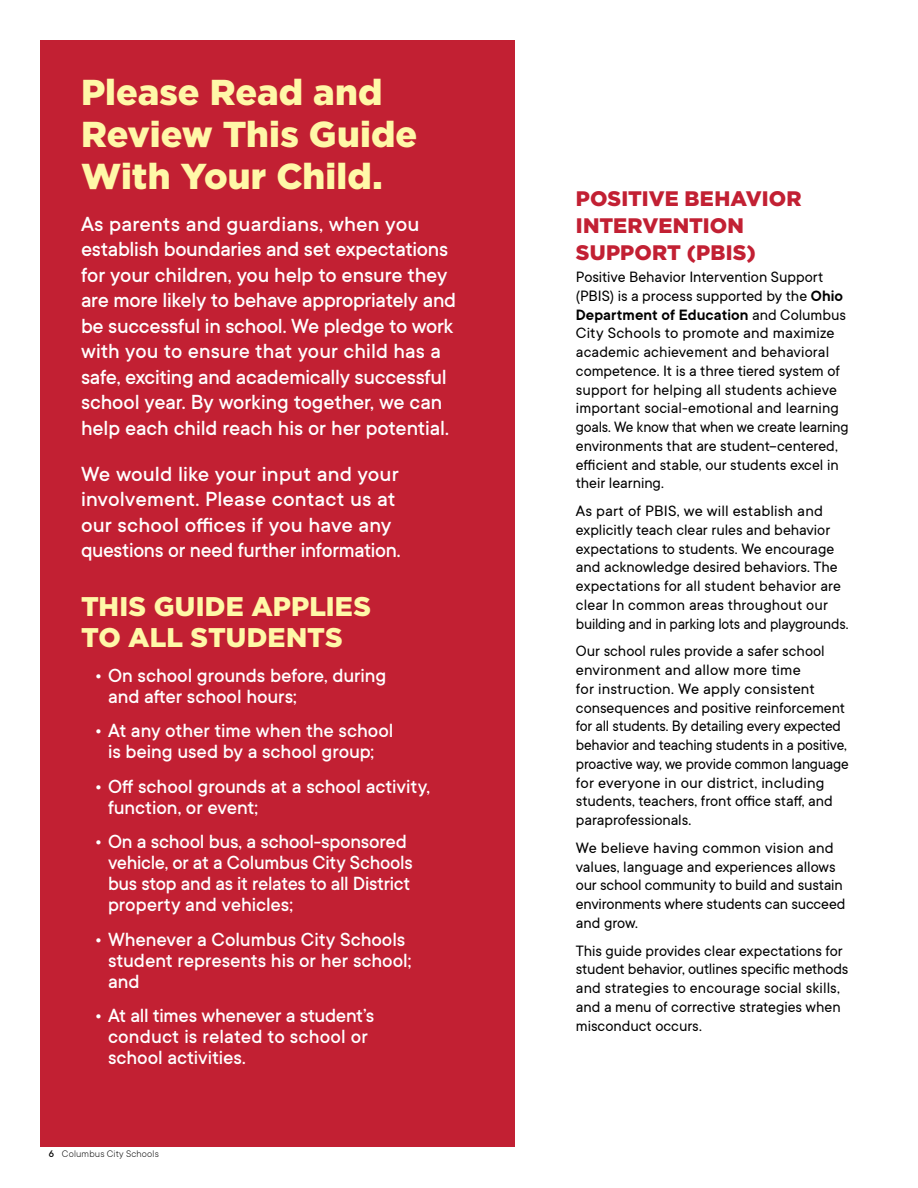
<style>
.page{position:relative;width:918px;height:1188px;background:#fff}
.page>*{position:absolute;margin:0;border:0;box-sizing:border-box;transform-origin:0 0}
.t1{font:900 36px/42px "Gotham";color:#fff8a8}
.t2{font:900 27px/31.5px "Gotham";letter-spacing:.005em;color:#fff8a8}
.t3{font:500 22.5px/25.5px "TT Commons";letter-spacing:-.01em;color:#fff}
.t4{font:500 21px/21px "TT Commons";letter-spacing:-.005em;color:#fff}
.t5{font:900 21px/27px "Gotham";letter-spacing:.005em;color:#c22033}
.t6{font:16.5px/18.8px "TT Commons";color:#000}
.t7{font:300 10.5px "TT Commons";letter-spacing:.015em;color:#000}
.s1{font-weight:500}
.s2{font-weight:600}
</style>
<div class="page">
<div style="left:40px;top:40px;width:475px;height:1108px;background:#c22033"></div>
<h1 class="t1" style="left:81px;top:71px;width:338px">Please Read and<br>Review This Guide<br>With Your Child.</h1>
<p class="t3" style="left:81px;top:211px;width:377px">As parents and guardians, when you establish boundaries and set expectations for your children, you help to ensure they are more likely to behave appropriately and be successful in school. We pledge to work with you to ensure that your child has a safe, exciting and academically successful school year. By working together, we can help each child reach his or her potential.</p>
<h3 class="t3" style="left:81px;top:461px;width:321px">We would like your input and your involvement. Please contact us at our school offices if you have any questions or need further information.</h3>
<h2 class="t2" style="left:81px;top:590px;width:292px">THIS GUIDE APPLIES<br>TO ALL STUDENTS</h2>
<p class="t4" style="left:108px;top:665px;width:280px;text-indent:-14px">• On school grounds before, during and after school hours;</p>
<p class="t4" style="left:94px;top:720px;width:300px;text-align:center">• At any other time when the school is being used by a school group;</p>
<p class="t4" style="left:108px;top:776px;width:324px;text-indent:-14px">• Off school grounds at a school activity, function, or event;</p>
<p class="t4" style="left:108px;top:831px;width:306px;text-indent:-14px">• On a school bus, a school-sponsored vehicle, or at a Columbus City Schools bus stop and as it relates to all District property and vehicles;</p>
<p class="t4" style="left:108px;top:929px;width:305px;text-indent:-14px">• Whenever a Columbus City Schools student represents his or her school; and</p>
<p class="t4" style="left:108px;top:1005px;width:268px;text-indent:-14px">• At all times whenever a student’s conduct is related to school or school activities.</p>
<p class="t7" style="left:49px;top:1148px;width:112px"><span class="s1">6</span> Columbus City Schools</p>
<p class="t5" style="left:576px;top:185px;width:227px">POSITIVE BEHAVIOR<br>INTERVENTION<br>SUPPORT (PBIS)</p>
<p class="t6" style="left:576px;top:268px;width:274px">Positive Behavior Intervention Support (PBIS) is a process supported by the <span class="s2">Ohio Department of Education</span> and Columbus City Schools to promote and maximize academic achievement and behavioral competence. It is a three tiered system of support for helping all students achieve important social-emotional and learning goals. We know that when we create learning environments that are student–centered, efficient and stable, our students excel in their learning.</p>
<p class="t6" style="left:576px;top:502px;width:274px">As part of PBIS, we will establish and explicitly teach clear rules and behavior expectations to students. We encourage and acknowledge desired behaviors. The expectations for all student behavior are clear In common areas throughout our building and in parking lots and playgrounds.</p>
<p class="t6" style="left:576px;top:642px;width:274px">Our school rules provide a safer school environment and allow more time<br>for instruction. We apply consistent consequences and positive reinforcement for all students. By detailing every expected behavior and teaching students in a positive, proactive way, we provide common language for everyone in our district, including students, teachers, front office staff, and paraprofessionals.</p>
<p class="t6" style="left:576px;top:839px;width:271px">We believe having common vision and values, language and experiences allows our school community to build and sustain environments where students can succeed and grow.</p>
<p class="t6" style="left:576px;top:941px;width:274px">This guide provides clear expectations for student behavior, outlines specific methods and strategies to encourage social skills, and a menu of corrective strategies when misconduct occurs.</p>
</div>
